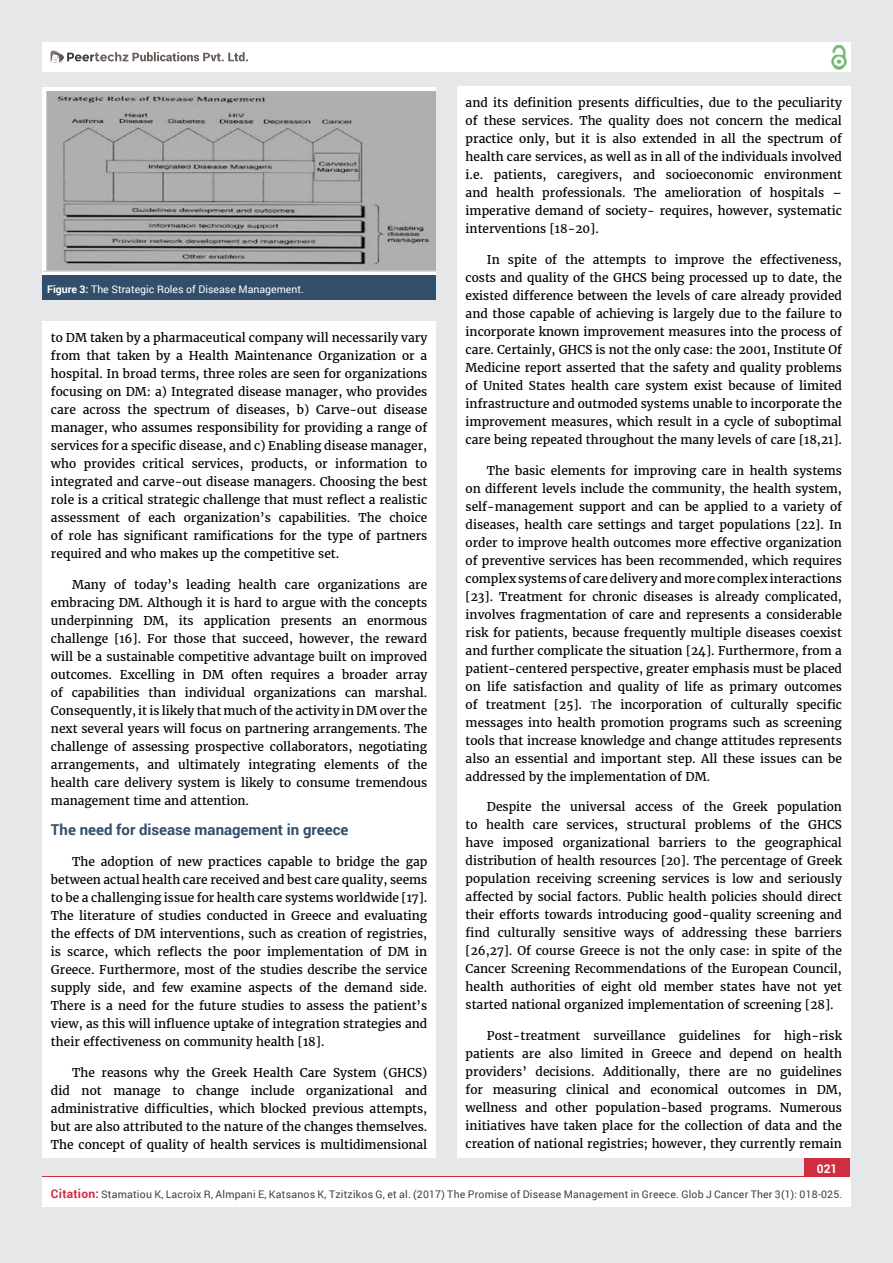
<style>
.page{position:relative;width:893px;height:1263px;background:#e6e7e8}
.page>*{position:absolute;margin:0;border:0;box-sizing:border-box;transform-origin:0 0}
.t1{font:700 15px "Roboto";color:#314e6b}
.t2{font:12px/18px "Merriweather";color:#000;text-align:justify}
.t3{font:700 12px "Roboto";color:#fff}
.t4{font:10.5px "Roboto";letter-spacing:.02em;color:#414042}
.t5{font:10.5px "Roboto";color:#fff}
.s1{font-weight:700}
.s2{font-weight:700;font-size:12px;color:#cf2e41}
</style>
<div class="page">
<div style="left:42px;top:43px;width:808px;height:29px;background:#fff"></div>
<img style="left:831px;top:45px;width:16px;height:24px">
<div style="left:804px;top:1157px;width:46px;height:43px;background:#cf2e41"></div>
<svg style="left:49px;top:50px;width:199px;height:14px"></svg>
<div style="left:42px;top:1177px;width:809px;height:30px;background:#fff"></div>
<div style="left:42px;top:322px;width:394px;height:836px;background:#fff"></div>
<div style="left:457px;top:87px;width:393px;height:1071px;background:#fff"></div>
<div style="left:43px;top:87px;width:393px;height:189px;background:#fff"></div>
<div style="left:43px;top:276px;width:393px;height:24px;background:#314e6b"></div>
<img style="left:45px;top:91px;width:390px;height:180px">
<p class="t5" style="left:47px;top:282px;width:258px"><span class="s1">Figure 3:</span> The Strategic Roles of Disease Management.</p>
<p class="t2" style="left:51px;top:329px;width:378px">to DM taken by a pharmaceutical company will necessarily vary from that taken by a Health Maintenance Organization or a hospital. In broad terms, three roles are seen for organizations focusing on DM: a) Integrated disease manager, who provides care across the spectrum of diseases, b) Carve-out disease manager, who assumes responsibility for providing a range of services for a specific disease, and c) Enabling disease manager, who provides critical services, products, or information to integrated and carve-out disease managers. Choosing the best role is a critical strategic challenge that must reflect a realistic assessment of each organization’s capabilities. The choice of role has significant ramifications for the type of partners required and who makes up the competitive set.</p>
<p class="t2" style="left:51px;top:575px;width:378px;text-indent:21px">Many of today’s leading health care organizations are embracing DM. Although it is hard to argue with the concepts underpinning DM, its application presents an enormous challenge [16]. For those that succeed, however, the reward will be a sustainable competitive advantage built on improved outcomes. Excelling in DM often requires a broader array of capabilities than individual organizations can marshal.<br>Consequently, it is likely that much of the activity in DM over the next several years will focus on partnering arrangements. The challenge of assessing prospective collaborators, negotiating arrangements, and ultimately integrating elements of the health care delivery system is likely to consume tremendous management time and attention.</p>
<p class="t1" style="left:51px;top:820px;width:299px">The need for disease management in greece</p>
<p class="t2" style="left:51px;top:853px;width:378px;text-indent:21px">The adoption of new practices capable to bridge the gap between actual health care received and best care quality, seems to be a challenging issue for health care systems worldwide [17].<br>The literature of studies conducted in Greece and evaluating the effects of DM interventions, such as creation of registries, is scarce, which reflects the poor implementation of DM in Greece. Furthermore, most of the studies describe the service supply side, and few examine aspects of the demand side.<br>There is a need for the future studies to assess the patient’s view, as this will influence uptake of integration strategies and their effectiveness on community health [18].</p>
<p class="t2" style="left:51px;top:1064px;width:378px;text-indent:21px">The reasons why the Greek Health Care System (GHCS) did not manage to change include organizational and administrative difficulties, which blocked previous attempts, but are also attributed to the nature of the changes themselves.<br>The concept of quality of health services is multidimensional</p>
<p class="t2" style="left:466px;top:94px;width:378px">and its definition presents difficulties, due to the peculiarity of these services. The quality does not concern the medical practice only, but it is also extended in all the spectrum of health care services, as well as in all of the individuals involved i.e. patients, caregivers, and socioeconomic environment and health professionals. The amelioration of hospitals – imperative demand of society- requires, however, systematic interventions [18-20].</p>
<p class="t2" style="left:466px;top:251px;width:378px;text-indent:21px">In spite of the attempts to improve the effectiveness, costs and quality of the GHCS being processed up to date, the existed difference between the levels of care already provided and those capable of achieving is largely due to the failure to incorporate known improvement measures into the process of care. Certainly, GHCS is not the only case: the 2001, Institute Of Medicine report asserted that the safety and quality problems of United States health care system exist because of limited infrastructure and outmoded systems unable to incorporate the improvement measures, which result in a cycle of suboptimal care being repeated throughout the many levels of care [18,21].</p>
<p class="t2" style="left:466px;top:461px;width:378px;text-indent:21px">The basic elements for improving care in health systems on different levels include the community, the health system, self-management support and can be applied to a variety of diseases, health care settings and target populations [22]. In order to improve health outcomes more effective organization of preventive services has been recommended, which requires complex systems of care delivery and more complex interactions [23]. Treatment for chronic diseases is already complicated, involves fragmentation of care and represents a considerable risk for patients, because frequently multiple diseases coexist and further complicate the situation [24]. Furthermore, from a patient-centered perspective, greater emphasis must be placed on life satisfaction and quality of life as primary outcomes of treatment [25].</p>
<p class="t2" style="left:466px;top:695px;width:378px;text-indent:132px">he incorporation of culturally specific messages into health promotion programs such as screening tools that increase knowledge and change attitudes represents also an essential and important step. All these issues can be addressed by the implementation of DM.</p>
<p class="t2" style="left:466px;top:798px;width:378px;text-indent:21px">Despite the universal access of the Greek population to health care services, structural problems of the GHCS have imposed organizational barriers to the geographical distribution of health resources [20]. The percentage of Greek population receiving screening services is low and seriously affected by social factors. Public health policies should direct their efforts towards introducing good-quality screening and find culturally sensitive ways of addressing these barriers [26,27]. Of course Greece is not the only case: in spite of the Cancer Screening Recommendations of the European Council, health authorities of eight old member states have not yet started national organized implementation of screening [28].</p>
<p class="t2" style="left:466px;top:1027px;width:378px;text-indent:21px">Post-treatment surveillance guidelines for high-risk patients are also limited in Greece and depend on health providers’ decisions. Additionally, there are no guidelines for measuring clinical and economical outcomes in DM, wellness and other population-based programs. Numerous initiatives have taken place for the collection of data and the creation of national registries; however, they currently remain</p>
<p class="t3" style="left:817px;top:1161px;width:22px">021</p>
<p class="t4" style="left:51px;top:1187px;width:793px"><span class="s2">Citation:</span> Stamatiou K, Lacroix R, Almpani E, Katsanos K, Tzitzikos G, et al. (2017) The Promise of Disease Management in Greece. Glob J Cancer Ther 3(1): 018-025.</p>
</div>
